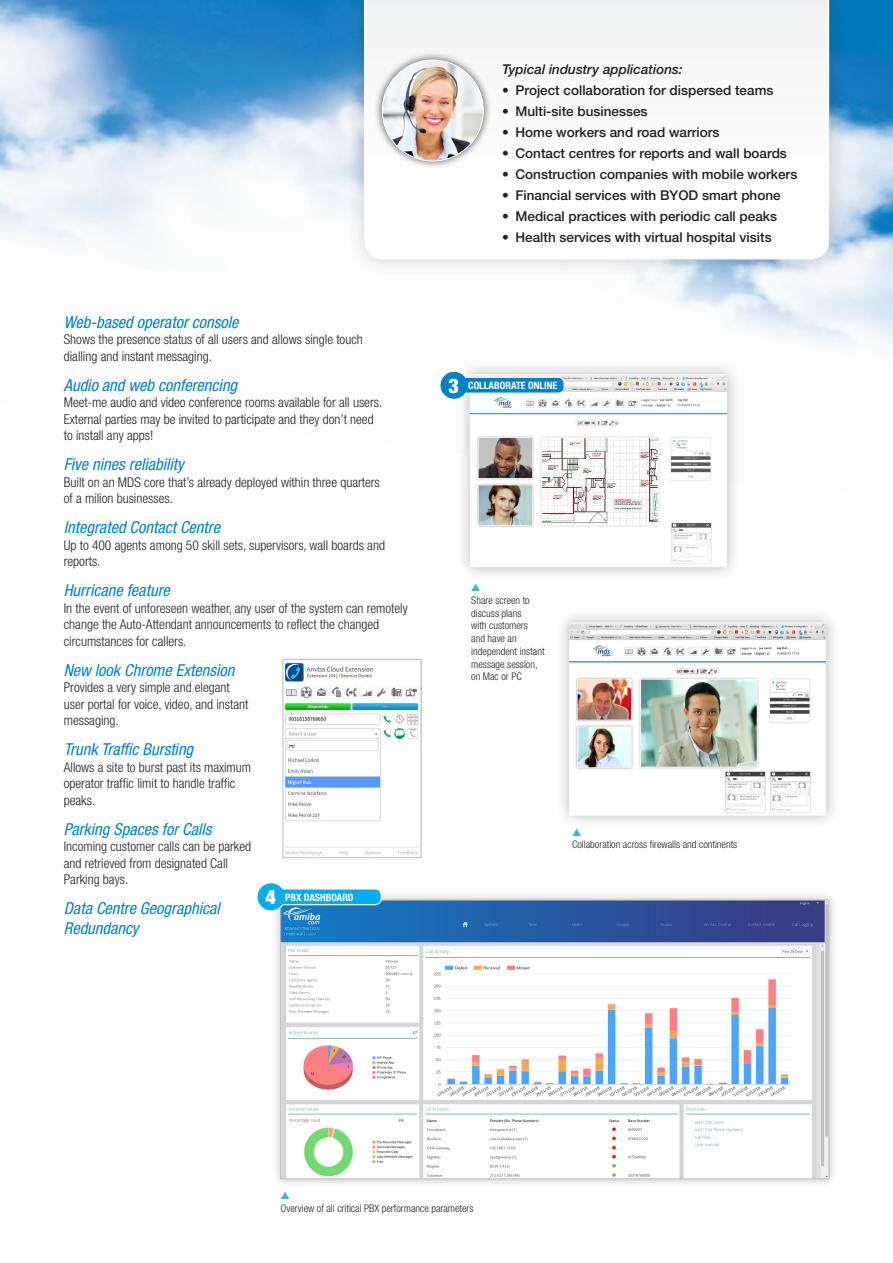
<style>
.page{position:relative;width:893px;height:1263px;background:#fff}
.page>*{position:absolute;margin:0;border:0;box-sizing:border-box;transform-origin:0 0}
.space-1{font:900 condensed 20.1px "Helvetica Neue";color:#fff}
.Header-2{font:italic condensed 16.5px/19.5px "Helvetica Neue";color:#0082c8}
.List-1{font:300 condensed 13.5px/16.5px "Helvetica Neue";color:#231f20}
.t1{font:500 13.5px "Helvetica Neue";color:#231f20}
.t2{font:italic 500 13.5px "Helvetica Neue";color:#231f20}
.t3{font:300 condensed 10.5px/12.8px "Helvetica Neue LT Std";color:#231f20}
.space-1-2{font:700 condensed 10.05px "Helvetica Neue";color:#fff}
</style>
<div class="page">
<img style="left:0;top:0;width:893px;height:347px">
<div style="left:456px;top:360px;width:285px;height:221px;background:#231f20;opacity:.3"></div>
<img style="left:470px;top:374px;width:257px;height:193px">
<svg style="left:440px;top:370px;width:125px;height:30px"></svg>
<div style="left:345px;top:0;width:503px;height:278px;background:#231f20;opacity:.2"></div>
<svg style="left:364px;top:0;width:465px;height:259px"></svg>
<div style="left:374px;top:51px;width:118px;height:119px;background:#231f20;opacity:.75"></div>
<img style="left:382px;top:60px;width:101px;height:101px;border-radius:50px">
<img style="left:285px;top:661px;width:134px;height:195px">
<div style="left:283px;top:659px;width:138px;height:199px;border:1px solid #bcbdc0"></div>
<div style="left:555px;top:608px;width:285px;height:222px;background:#231f20;opacity:.3"></div>
<img style="left:569px;top:622px;width:257px;height:194px">
<div style="left:271px;top:891px;width:567px;height:297px;background:#231f20;opacity:.3"></div>
<img style="left:282px;top:902px;width:545px;height:275px">
<div style="left:280px;top:900px;width:549px;height:279px;border:1px solid #bcbdc0"></div>
<svg style="left:257px;top:882px;width:125px;height:30px"></svg>
<svg style="left:572px;top:828px;width:9px;height:2px"></svg>
<p class="Header-2" style="left:64px;top:312px;width:176px">Web-based operator console</p>
<p class="List-1" style="left:64px;top:331px;width:301px">Shows the presence status of all users and allows single touch</p>
<p class="List-1" style="left:64px;top:348px;width:150px">dialling and instant messaging.</p>
<p class="Header-2" style="left:64px;top:375px;width:175px">Audio and web conferencing</p>
<p class="List-1" style="left:64px;top:394px;width:320px">Meet-me audio and video conference rooms available for all users.</p>
<p class="List-1" style="left:64px;top:411px;width:311px">External parties may be invited to participate and they don’t need</p>
<p class="List-1" style="left:64px;top:427px;width:91px">to install any apps!</p>
<p class="Header-2" style="left:64px;top:454px;width:122px">Five nines reliability</p>
<p class="List-1" style="left:64px;top:474px;width:318px">Built on an MDS core that’s already deployed within three quarters</p>
<p class="List-1" style="left:64px;top:490px;width:111px">of a milion businesses.</p>
<p class="Header-2" style="left:64px;top:517px;width:158px">Integrated Contact Centre</p>
<p class="List-1" style="left:64px;top:537px;width:323px">Up to 400 agents among 50 skill sets, supervisors, wall boards and reports.</p>
<p class="Header-2" style="left:64px;top:580px;width:108px">Hurricane feature</p>
<p class="List-1" style="left:64px;top:600px;width:346px">In the event of unforeseen weather, any user of the system can remotely change the Auto-Attendant announcements to reflect the changed circumstances for callers.</p>
<p class="Header-2" style="left:64px;top:660px;width:172px">New look Chrome Extension</p>
<p class="List-1" style="left:64px;top:679px;width:186px">Provides a very simple and elegant user portal for voice, video, and instant messaging.</p>
<p class="Header-2" style="left:64px;top:739px;width:131px">Trunk Traffic Bursting</p>
<p class="List-1" style="left:64px;top:759px;width:189px">Allows a site to burst past its maximum operator traffic limit to handle traffic peaks.</p>
<p class="Header-2" style="left:64px;top:819px;width:149px">Parking Spaces for Calls</p>
<p class="List-1" style="left:64px;top:838px;width:189px">Incoming customer calls can be parked and retrieved from designated Call<br>Parking bays.</p>
<p class="Header-2" style="left:64px;top:898px;width:158px">Data Centre Geographical<br>Redundancy</p>
<p class="space-1" style="left:265px;top:885px;width:12px">4</p>
<p class="space-1-2" style="left:285px;top:891px;width:70px">PBX DASHBOARD</p>
<p class="t2" style="left:502px;top:62px;width:182px">Typical industry applications:</p>
<p class="t1" style="left:502px;top:82px;width:273px">• Project collaboration for dispersed teams</p>
<p class="t1" style="left:502px;top:103px;width:147px">• Multi-site businesses</p>
<p class="t1" style="left:502px;top:124px;width:219px">• Home workers and road warriors</p>
<p class="t1" style="left:502px;top:145px;width:286px">• Contact centres for reports and wall boards</p>
<p class="t1" style="left:502px;top:166px;width:297px">• Construction companies with mobile workers</p>
<p class="t1" style="left:502px;top:187px;width:280px">• Financial services with BYOD smart phone</p>
<p class="t1" style="left:502px;top:208px;width:277px">• Medical practices with periodic call peaks</p>
<p class="t1" style="left:502px;top:229px;width:271px">• Health services with virtual hospital visits</p>
<p class="space-1" style="left:448px;top:373px;width:12px">3</p>
<p class="space-1-2" style="left:468px;top:379px;width:91px">COLLABORATE ONLINE</p>
<p class="t3" style="left:471px;top:594px;width:75px">Share screen to discuss plans<br>with customers<br>and have an independent instant message session, on Mac or PC</p>
<p class="t3" style="left:572px;top:838px;width:167px">Collaboration across firewalls and continents</p>
<p class="t3" style="left:281px;top:1202px;width:194px">Overview of all critical PBX performance parameters</p>
</div>
